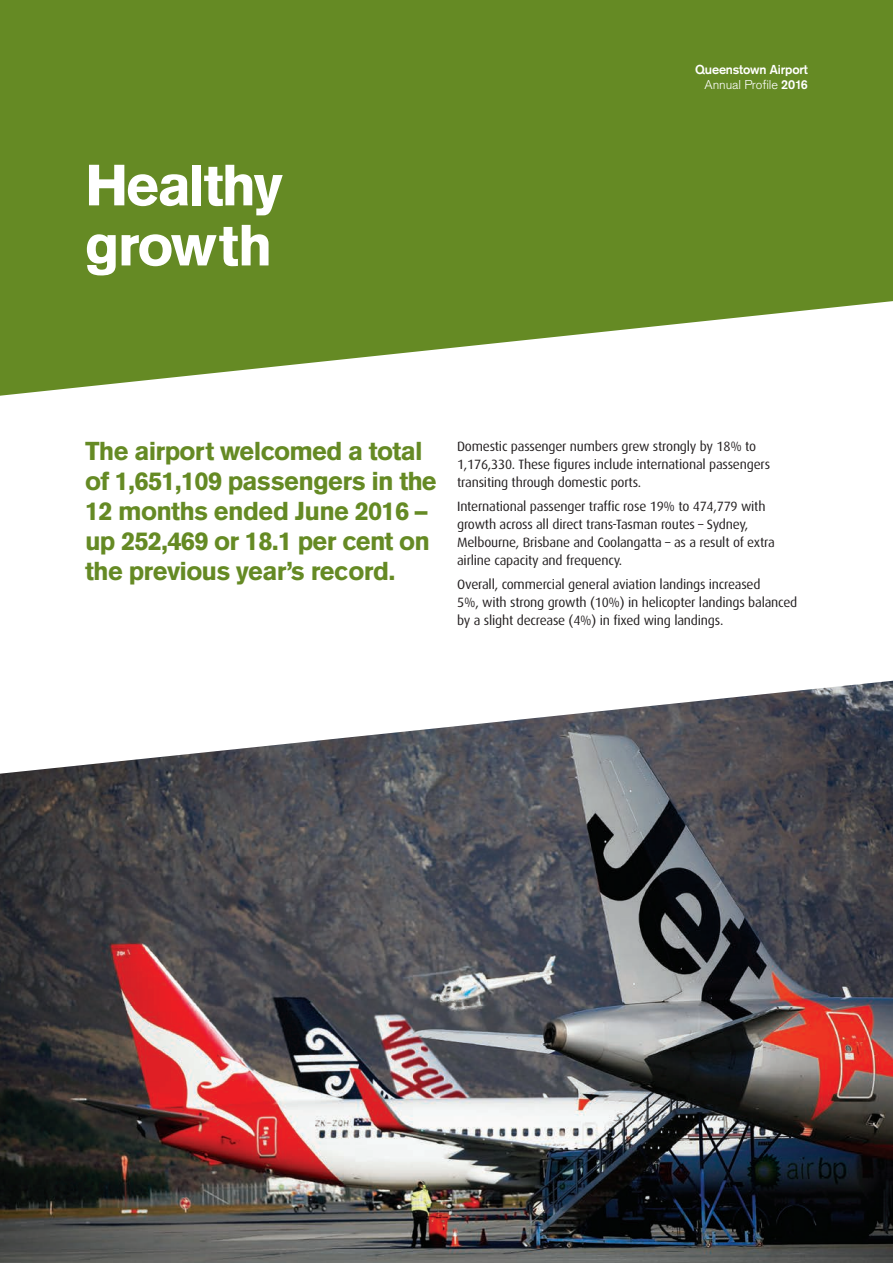
<style>
.page{position:relative;width:893px;height:1263px;background:#fff}
.page>*{position:absolute;margin:0;border:0;box-sizing:border-box;transform-origin:0 0}
.t1{font:900 57px/60.2px "Akzidenz Grotesk";letter-spacing:-.04em;color:#fff}
.t2{font:900 25.5px/30px "Akzidenz Grotesk";letter-spacing:-.03em;color:#658a24}
.t3{font:13.5px/18px "Dax";letter-spacing:-.015em;color:#231f20}
.t4{font:700 12.75px "Akzidenz Grotesk";letter-spacing:-.01em;color:#fff}
.t5{font:300 12.75px "Akzidenz Grotesk BE";letter-spacing:-.01em;color:#fff}
.s1{font-family:"Akzidenz Grotesk";font-weight:700}
</style>
<div class="page">
<svg style="left:0;top:0;width:893px;height:396px;background:#77983e"></svg>
<img style="left:0;top:681px;width:893px;height:582px">
<h1 class="t1" style="left:85px;top:155px;width:199px">Healthy growth</h1>
<p class="t4" style="left:695px;top:62px;width:114px">Queenstown Airport</p>
<p class="t5" style="left:705px;top:77px;width:105px">Annual Profile <span class="s1">2016</span></p>
<h2 class="t2" style="left:85px;top:435px;width:353px">The airport welcomed a total of 1,651,109 passengers in the<br>12 months ended June 2016 – up 252,469 or 18.1 per cent on the previous year’s record.</h2>
<p class="t3" style="left:457px;top:437px;width:314px">Domestic passenger numbers grew strongly by 18% to<br>1,176,330. These figures include international passengers transiting through domestic ports.</p>
<p class="t3" style="left:457px;top:498px;width:319px">International passenger traffic rose 19% to 474,779 with growth across all direct trans-Tasman routes – Sydney, Melbourne, Brisbane and Coolangatta – as a result of extra airline capacity and frequency.</p>
<p class="t3" style="left:457px;top:576px;width:342px">Overall, commercial general aviation landings increased<br>5%, with strong growth (10%) in helicopter landings balanced by a slight decrease (4%) in fixed wing landings.</p>
</div>
